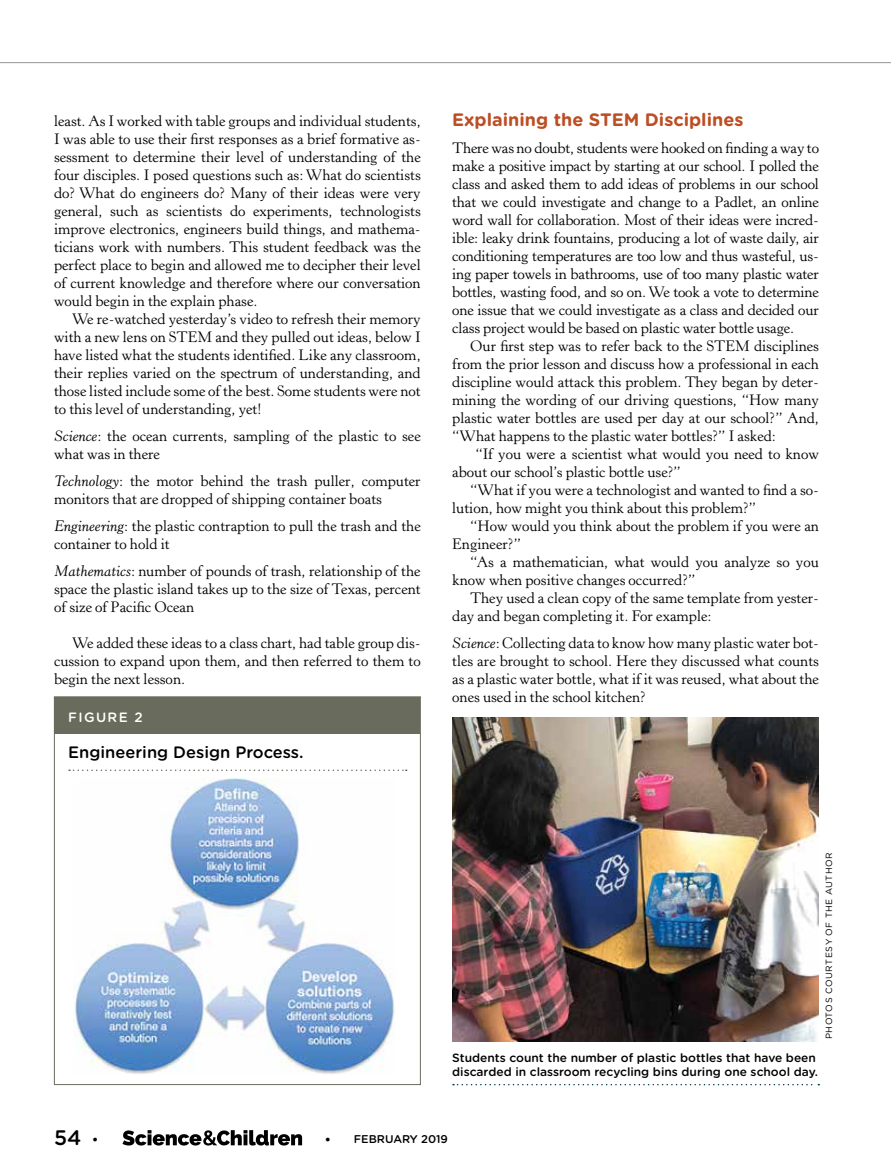
<style>
.page{position:relative;width:891px;height:1175px;background:#fff}
.page>*{position:absolute;margin:0;border:0;box-sizing:border-box;transform-origin:0 0}
.t1{font:500 21px "Gotham Rounded";color:#000}
.t2{font:700 18px "Gotham Rounded";color:#bc4e24}
.t3{font:500 16.5px "Gotham Rounded";color:#000}
.t4{font:15px/18px "Horley Old Style MT Std";color:#000}
.t5{font:500 13.5px "Gotham Rounded";letter-spacing:.1em;color:#fff}
.t6{font:500 12px/14.4px "Gotham Rounded";color:#000}
.t7{font:500 11.25px "Gotham Rounded";color:#000}
.t8{font:9px "Gotham Rounded";letter-spacing:.06em;color:#000}
.s1{font-style:italic}
.s2{font-family:"Horley Old Style MT Std";font-weight:700;font-size:13.5px}
</style>
<div class="page">
<hr style="left:0;top:62px;width:891px;height:1px;background:#939598">
<svg style="left:122px;top:1130px;width:180px;height:15px"></svg>
<div style="left:55px;top:697px;width:365px;height:36px;background:#696b5c"></div>
<svg style="left:69px;top:769px;width:338px;height:2px"></svg>
<div style="left:54px;top:696px;width:367px;height:388px;border:1px solid #696b5c"></div>
<img style="left:73px;top:778px;width:322px;height:296px">
<img style="left:452px;top:717px;width:367px;height:324px">
<svg style="left:453px;top:1083px;width:366px;height:2px"></svg>
<p class="t4" style="left:54px;top:112px;width:368px;text-align:justify">least. As I worked with table groups and individual students, I was able to use their first responses as a brief formative as&shy;sessment to determine their level of understanding of the four disciples. I posed questions such as: What do scientists do? What do engineers do? Many of their ideas were very general, such as scientists do experiments, technologists improve electronics, engineers build things, and mathema&shy;ticians work with numbers. This student feedback was the perfect place to begin and allowed me to decipher their level of current knowledge and therefore where our conversation would begin in the explain phase.</p>
<p class="t4" style="left:54px;top:310px;width:368px;text-align:justify;text-indent:18px">We re-watched yesterday’s video to refresh their memory with a new lens on STEM and they pulled out ideas, below I have listed what the students identified. Like any classroom, their replies varied on the spectrum of understanding, and those listed include some of the best. Some students were not to this level of understanding, yet!</p>
<p class="t4" style="left:54px;top:427px;width:368px"><span class="s1">Science</span>: the ocean currents, sampling of the plastic to see what was in there</p>
<p class="t4" style="left:54px;top:472px;width:368px"><span class="s1">Technology</span>: the motor behind the trash puller, computer monitors that are dropped of shipping container boats</p>
<p class="t4" style="left:54px;top:517px;width:368px"><span class="s1">Engineering</span>: the plastic contraption to pull the trash and the container to hold it</p>
<p class="t4" style="left:54px;top:562px;width:368px;text-align:justify"><span class="s1">Mathematics</span>: number of pounds of trash, relationship of the space the plastic island takes up to the size of Texas, percent of size of Pacific Ocean</p>
<p class="t4" style="left:54px;top:634px;width:368px;text-align:justify;text-indent:18px">We added these ideas to a class chart, had table group dis&shy;cussion to expand upon them, and then referred to them to begin the next lesson.</p>
<p class="t5" style="left:68px;top:707px;width:76px">FIGURE 2</p>
<p class="t3" style="left:68px;top:740px;width:237px">Engineering Design Process.</p>
<p class="t2" style="left:452px;top:106px;width:293px">Explaining the STEM Disciplines</p>
<p class="t4" style="left:452px;top:139px;width:368px;text-align:justify">There was no doubt, students were hooked on finding a way to make a positive impact by starting at our school. I polled the class and asked them to add ideas of problems in our school that we could investigate and change to a Padlet, an online word wall for collaboration. Most of their ideas were incred&shy;ible: leaky drink fountains, producing a lot of waste daily, air conditioning temperatures are too low and thus wasteful, us&shy;ing paper towels in bathrooms, use of too many plastic water bottles, wasting food, and so on. We took a vote to determine one issue that we could investigate as a class and decided our class project would be based on plastic water bottle usage.</p>
<p class="t4" style="left:452px;top:337px;width:368px;text-align:justify;text-indent:18px">Our first step was to refer back to the STEM disciplines from the prior lesson and discuss how a professional in each discipline would attack this problem. They began by deter&shy;mining the wording of our driving questions, “How many plastic water bottles are used per day at our school?” And, “What happens to the plastic water bottles?” I asked:</p>
<p class="t4" style="left:452px;top:445px;width:368px;text-indent:23px">“If you were a scientist what would you need to know about our school’s plastic bottle use?”</p>
<p class="t4" style="left:452px;top:481px;width:368px;text-indent:18px">“What if you were a technologist and wanted to find a so&shy;lution, how might you think about this problem?”</p>
<p class="t4" style="left:452px;top:517px;width:368px;text-indent:18px">“How would you think about the problem if you were an<br>Engineer?”</p>
<p class="t4" style="left:452px;top:553px;width:368px;text-indent:18px">“As a mathematician, what would you analyze so you know when positive changes occurred?”</p>
<p class="t4" style="left:452px;top:589px;width:368px;text-indent:18px">They used a clean copy of the same template from yester&shy;day and began completing it. For example:</p>
<p class="t4" style="left:452px;top:634px;width:368px;text-align:justify"><span class="s1">Science</span>: Collecting data to know how many plastic water bot&shy;tles are brought to school. Here they discussed what counts as a plastic water bottle, what if it was reused, what about the ones used in the school kitchen?</p>
<p class="t6" style="left:452px;top:1050px;width:367px">Students count the number of plastic bottles that have been discarded in classroom recycling bins during one school day.</p>
<p class="t8" style="left:823px;top:1039px;width:189px;rotate:-90deg">PHOTOS COURTESY OF THE AUTHOR</p>
<h1 class="t1" style="left:54px;top:1122px;width:45px">54 <span class="s2">•</span></h1>
<p class="t7" style="left:326px;top:1131px;width:124px"><span class="s2">•</span> FEBRUARY 2019</p>
</div>
